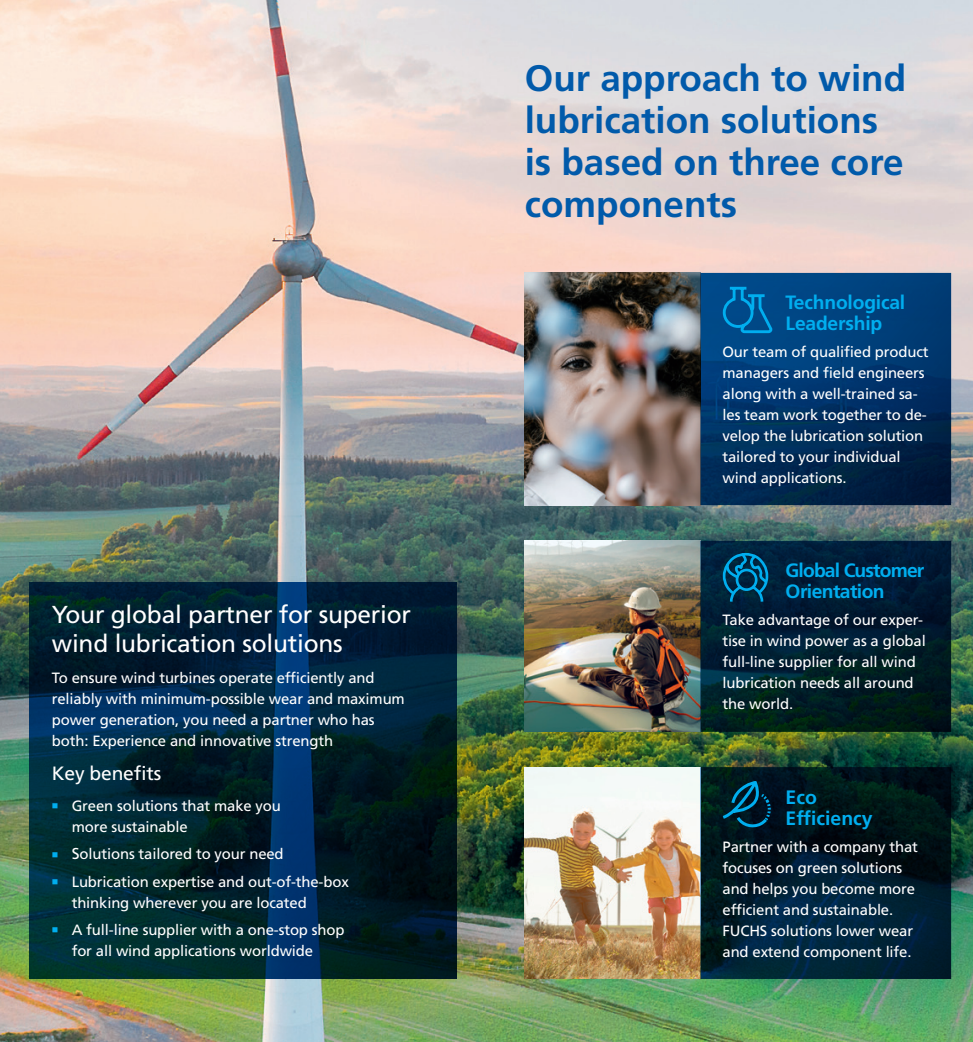
<style>
.page{position:relative;width:973px;height:1042px;background:#fff}
.page>*{position:absolute;margin:0;border:0;box-sizing:border-box;transform-origin:0 0}
.t1{font:700 36.75px/42px "Frutiger LT Std";color:#015aaa}
.t2{font:24.5px/29.8px "Frutiger LT Std";letter-spacing:-.01em;color:#fff}
.t3{font:700 19.43px/21px "Frutiger LT Std";color:#00aeef}
.t4{font:700 19.25px/21px "Frutiger LT Std";letter-spacing:-.03em;color:#00aeef}
.t5{font:700 19.25px/21px "Frutiger LT Std";letter-spacing:-.01em;color:#00aeef}
.t6{font:19.25px "Frutiger LT Std";letter-spacing:-.01em;color:#fff}
.t7{font:14.88px/21px "Frutiger LT Std";letter-spacing:-.01em;color:#fff}
.s1{color:#00aeef}
.s2{font-size:15.75px}
</style>
<div class="page">
<img style="left:0;top:0;width:972px;height:1042px">
<img style="left:524px;top:273px;width:176px;height:232px">
<img style="left:524px;top:541px;width:176px;height:191px">
<img style="left:524px;top:767px;width:176px;height:212px">
<svg style="left:700px;top:273px;width:250px;height:232px;background:#036"></svg>
<svg style="left:700px;top:541px;width:250px;height:191px;background:#001d2c"></svg>
<svg style="left:700px;top:767px;width:250px;height:212px;background:#011c29"></svg>
<svg style="left:721px;top:285px;width:50px;height:49px;background:#0061a1"></svg>
<svg style="left:719px;top:779px;width:52px;height:49px;background:#003247"></svg>
<svg style="left:721px;top:551px;width:48px;height:53px;background:#004a6e"></svg>
<svg style="left:30px;top:582px;width:426px;height:397px;background:#002335"></svg>
<h2 class="t2" style="left:52px;top:599px;width:360px">Your global partner for superior wind lubrication solutions</h2>
<p class="t7" style="left:52px;top:667px;width:354px">To ensure wind turbines operate efficiently and reliably with minimum-possible wear and maximum power generation, you need a partner who has both: Experience and innovative strength</p>
<p class="t6" style="left:52px;top:762px;width:111px">Key benefits</p>
<p class="t7" style="left:72px;top:795px;width:211px;text-indent:-20px"><span class="s1">■</span> Green solutions that make you more sustainable</p>
<p class="t7" style="left:52px;top:844px;width:233px"><span class="s1">■</span> <span class="s2">S</span>olutions tailored to your need</p>
<p class="t7" style="left:72px;top:871px;width:278px;text-indent:-20px"><span class="s1">■</span> Lubrication expertise and out-of-the-box thinking wherever you are located</p>
<p class="t7" style="left:72px;top:919px;width:274px;text-indent:-20px"><span class="s1">■</span> A full-line supplier with a one-stop shop for all wind applications worldwide</p>
<h1 class="t1" style="left:524px;top:57px;width:383px">Our approach to wind lubrication solutions is based on three core components</h1>
<p class="t5" style="left:785px;top:292px;width:121px">Technological<br>Leadership</p>
<p class="t7" style="left:722px;top:342px;width:207px">Our team of qualified product managers and field engineers along with a well-trained sa&shy;les team work together to de&shy;velop the lubrication solution tailored to your individual wind applications.</p>
<p class="t4" style="left:785px;top:560px;width:140px">Global Customer<br>Orientation</p>
<p class="t7" style="left:722px;top:610px;width:205px">Take advantage of our exper&shy;tise in wind power as a global full-line supplier for all wind lubrication needs all around the world.</p>
<h3 class="t3" style="left:785px;top:786px;width:89px">Eco<br>Efficiency</h3>
<p class="t7" style="left:722px;top:836px;width:197px">Partner with a company that focuses on green solutions and helps you become more efficient and sustainable.<br>FUCHS solutions lower wear and extend component life.</p>
</div>
